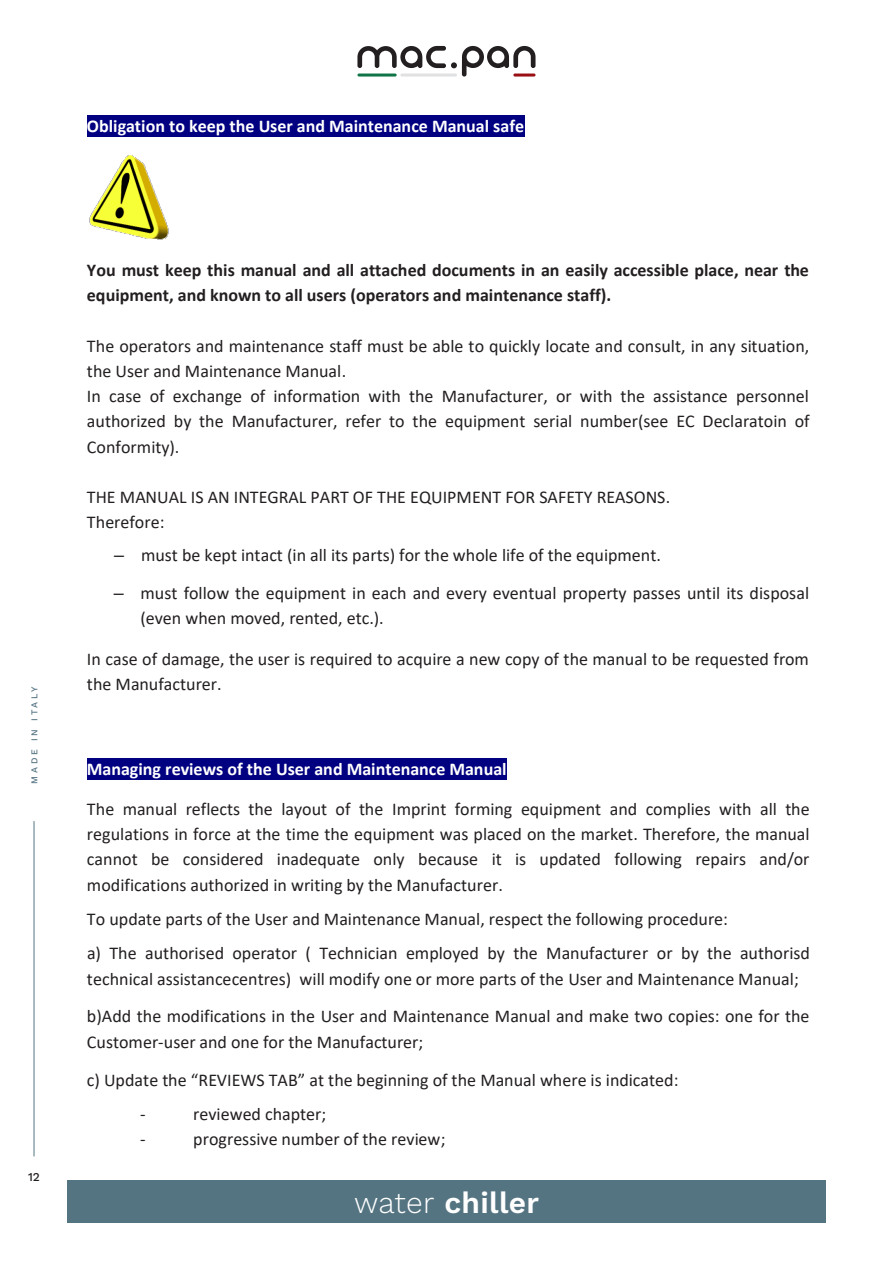
<style>
.page{position:relative;width:893px;height:1263px;background:#fff}
.page>*{position:absolute;margin:0;border:0;box-sizing:border-box;transform-origin:0 0}
.t1{font:600 30px "Work Sans";letter-spacing:.01em;color:#fff}
.t2{font:18px/25.3px "Calibri";color:#231f20}
.t3{font:700 18px/25.2px "Calibri";color:#231f20}
.t4{font:700 18px "Calibri";color:#fff}
.t5{font:500 12px "Work Sans";color:#231f20}
.t6{font:500 9px "Work Sans";letter-spacing:.3em;color:#557482}
.s1{font-family:"Arial"}
.s2{font-weight:300}
</style>
<div class="page">
<div style="left:67px;top:1180px;width:759px;height:42px;background:#557482"></div>
<hr style="left:34px;top:821px;width:1px;height:335px;background:#557482">
<div style="left:87px;top:115px;width:437px;height:22px;background:#000080"></div>
<div style="left:87px;top:758px;width:420px;height:21px;background:#000080"></div>
<img style="left:89px;top:155px;width:80px;height:85px">
<svg style="left:357px;top:46px;width:178px;height:31px"></svg>
<hr style="left:513px;top:74px;width:22px;height:3px;background:#990f13;border-radius:2px">
<hr style="left:400px;top:74px;width:57px;height:3px;background:#e0e1e3;border-radius:2px">
<hr style="left:357px;top:74px;width:40px;height:3px;background:#107546;border-radius:2px">
<p class="t4" style="left:87px;top:113px;width:439px">Obligation to keep the User and Maintenance Manual safe</p>
<p class="t6" style="left:28px;top:784px;width:98px;rotate:-90deg">MADE IN ITALY</p>
<p class="t5" style="left:28px;top:1168px;width:13px">12</p>
<p class="t3" style="left:87px;top:257px;width:723px">You must keep this manual and all attached documents in an easily accessible place, near the equipment, and known to all users (operators and maintenance staff).</p>
<p class="t2" style="left:87px;top:332px;width:724px">The operators and maintenance staff must be able to quickly locate and consult, in any situation, the User and Maintenance Manual.<br>In case of exchange of information with the Manufacturer, or with the assistance personnel authorized by the Manufacturer, refer to the equipment serial number(see EC Declaratoin of Conformity).</p>
<p class="t2" style="left:87px;top:484px;width:585px">THE MANUAL IS AN INTEGRAL PART OF THE EQUIPMENT FOR SAFETY REASONS.<br>Therefore:</p>
<p class="t2" style="left:114px;top:542px;width:548px"><span class="s1">–</span> must be kept intact (in all its parts) for the whole life of the equipment.</p>
<p class="t2" style="left:140px;top:580px;width:670px;text-indent:-27px"><span class="s1">–</span> must follow the equipment in each and every eventual property passes until its disposal (even when moved, rented, etc.).</p>
<p class="t2" style="left:87px;top:645px;width:723px">In case of damage, the user is required to acquire a new copy of the manual to be requested from the Manufacturer.</p>
<p class="t4" style="left:87px;top:756px;width:421px">Managing reviews of the User and Maintenance Manual</p>
<p class="t2" style="left:87px;top:796px;width:724px;text-align:justify">The manual reflects the layout of the Imprint forming equipment and complies with all the regulations in force at the time the equipment was placed on the market. Therefore, the manual cannot be considered inadequate only because it is updated following repairs and/or modifications authorized in writing by the Manufacturer.</p>
<p class="t2" style="left:87px;top:901px;width:724px;line-height:34.2px">To update parts of the User and Maintenance Manual, respect the following procedure:<br>a) The authorised operator ( Technician employed by the Manufacturer or by the authorisd</p>
<p class="t2" style="left:87px;top:959px;width:724px;line-height:37.8px">technical assistancecentres) will modify one or more parts of the User and Maintenance Manual; b)Add the modifications in the User and Maintenance Manual and make two copies: one for the</p>
<p class="t2" style="left:87px;top:1022px;width:593px;line-height:37.8px">Customer-user and one for the Manufacturer;<br>c) Update the “REVIEWS TAB” at the beginning of the Manual where is indicated:</p>
<p class="t2" style="left:140px;top:1101px;width:7px">-</p>
<p class="t2" style="left:193px;top:1101px;width:135px">reviewed chapter;</p>
<p class="t2" style="left:140px;top:1126px;width:7px">-</p>
<p class="t2" style="left:193px;top:1126px;width:254px">progressive number of the review;</p>
<h1 class="t1" style="left:354px;top:1180px;width:187px"><span class="s2">water</span> chiller</h1>
</div>
